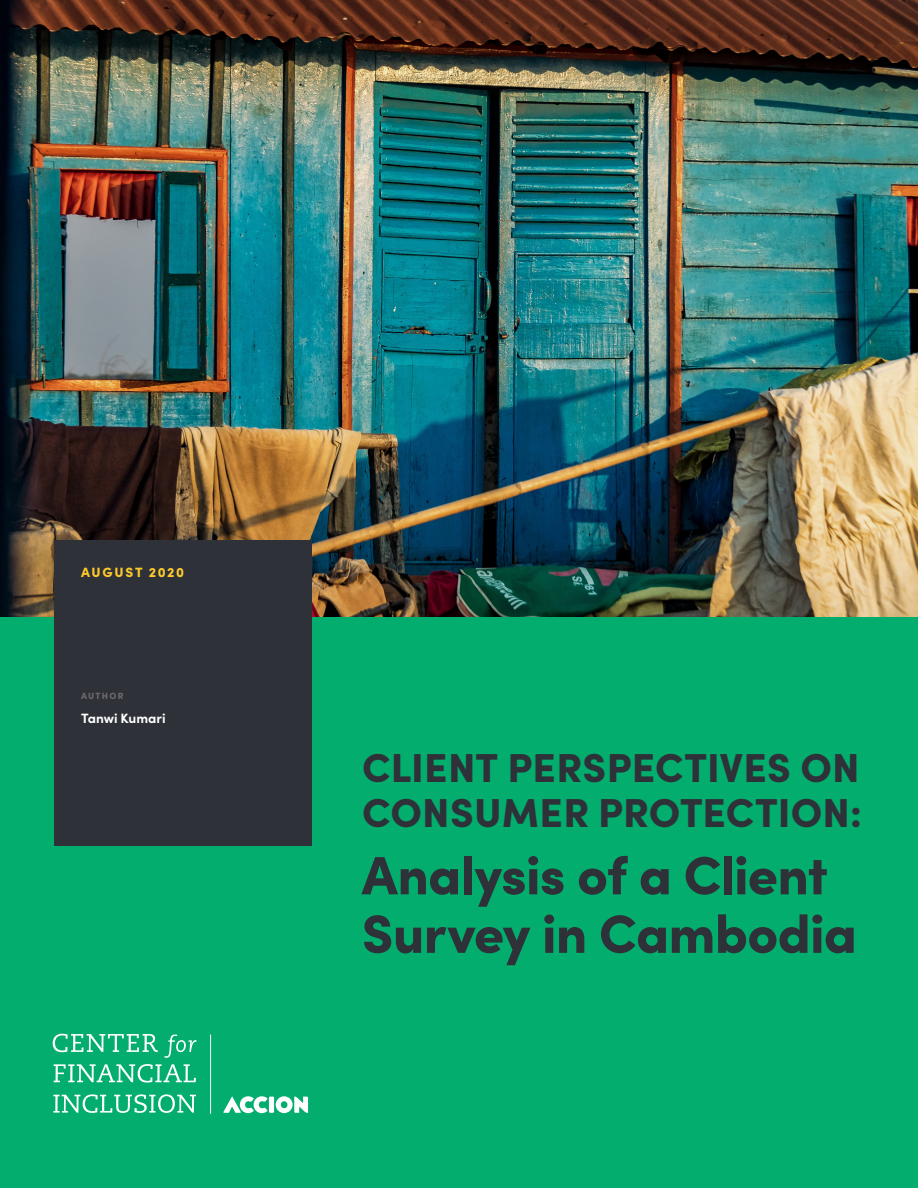
<style>
.page{position:relative;width:918px;height:1188px;background:#fff}
.page>*{position:absolute;margin:0;border:0;box-sizing:border-box;transform-origin:0 0}
.COV_title{font:900 54px/58.5px "Sofia Pro";letter-spacing:-.015em;color:#2e3138}
.COV_title-2{font:900 40.5px/45px "Sofia Pro";letter-spacing:.005em;color:#2e3138}
.COV_author{font:700 13.5px "Sofia Pro";color:#fff}
.COV_date{font:900 13.5px "Sofia Pro";letter-spacing:.12em;color:#fec92d}
.COV_author_label{font:900 9px "Sofia Pro";letter-spacing:.14em;color:#6d6a6f}
</style>
<div class="page">
<div style="left:0;top:616px;width:918px;height:572px;background:#02ad6e"></div>
<img style="left:0;top:0;width:918px;height:616px">
<div style="left:54px;top:540px;width:258px;height:306px;background:#2e3138"></div>
<svg style="left:53px;top:1094px;width:143px;height:19px"></svg>
<svg style="left:54px;top:1064px;width:142px;height:19px"></svg>
<svg style="left:164px;top:1035px;width:33px;height:23px"></svg>
<svg style="left:53px;top:1034px;width:105px;height:18px"></svg>
<hr style="left:210px;top:1035px;width:1px;height:79px;background:#fff">
<svg style="left:224px;top:1096px;width:44px;height:17px"></svg>
<div style="left:269px;top:1097px;width:5px;height:16px;background:#fff"></div>
<svg style="left:276px;top:1096px;width:32px;height:17px"></svg>
<p class="COV_date" style="left:81px;top:562px;width:104px">AUGUST 2020</p>
<p class="COV_author_label" style="left:81px;top:689px;width:44px">AUTHOR</p>
<p class="COV_author" style="left:81px;top:708px;width:86px">Tanwi Kumari</p>
<p class="COV_title-2" style="left:362px;top:741px;width:501px">CLIENT PERSPECTIVES ON<br>CONSUMER PROTECTION:</p>
<p class="COV_title" style="left:362px;top:841px;width:497px">Analysis of a Client<br>Survey in Cambodia</p>
</div>
